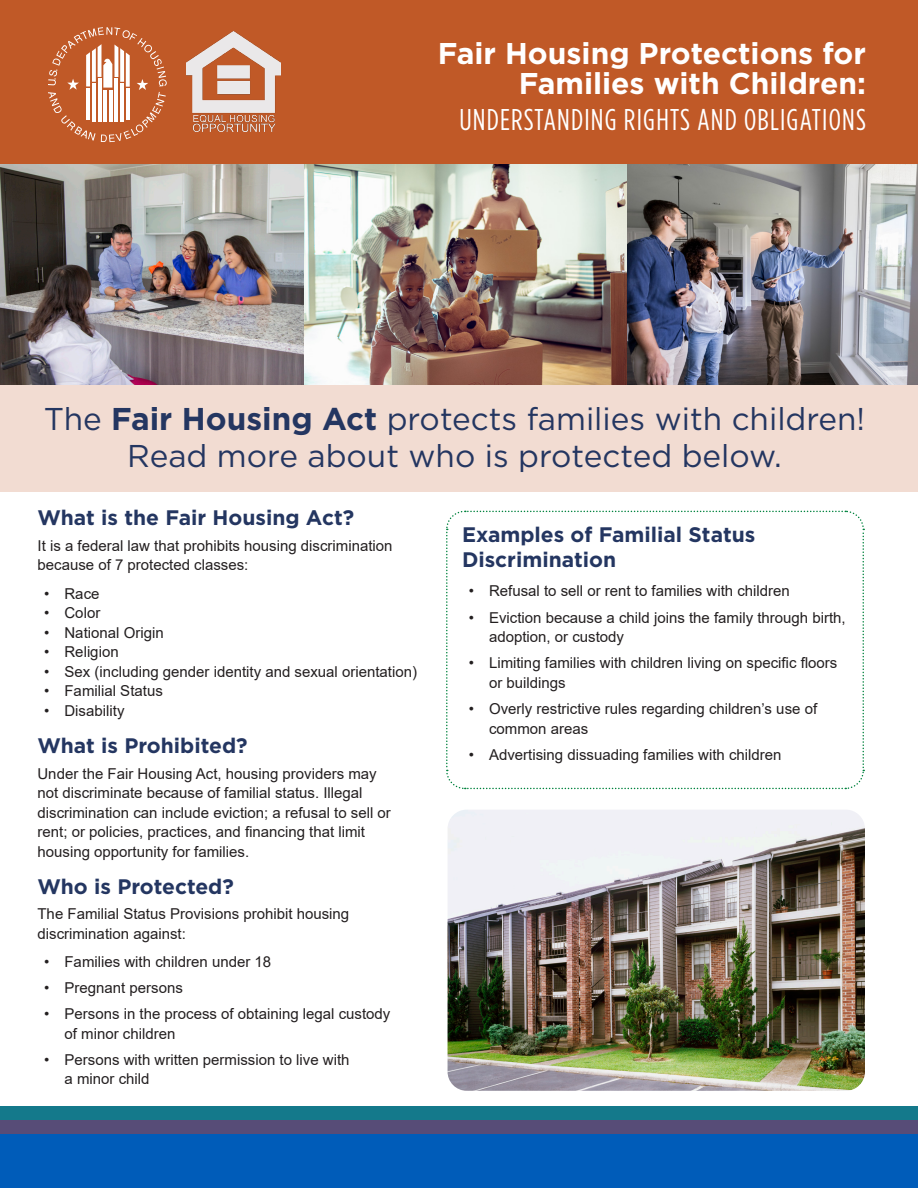
<style>
.page{position:relative;width:918px;height:1188px;background:#fff}
.page>*{position:absolute;margin:0;border:0;box-sizing:border-box;transform-origin:0 0}
.t1{font:31.5px/37.5px "Gotham";color:#243661;text-align:center}
.t2{font:700 30px/30px "Gotham";color:#fff;text-align:right}
.t3{font:condensed 30px "Gotham HTF";letter-spacing:.04em;color:#fff}
.t4{font:700 21px/25.2px "Gotham";color:#243661}
.t5{font:15px/19.5px "Arial";color:#231f20}
.s1{font-weight:700}
</style>
<div class="page">
<div style="left:0;top:164px;width:918px;height:328px;background:#f2dcd2"></div>
<svg style="left:446px;top:510px;width:419px;height:280px"></svg>
<div style="left:0;top:0;width:918px;height:164px;background:#c05927"></div>
<svg style="left:48px;top:27px;width:119px;height:115px"></svg>
<img style="left:187px;top:31px;width:94px;height:101px">
<div style="left:0;top:1106px;width:918px;height:82px;background:#005cb9"></div>
<div style="left:0;top:1106px;width:918px;height:14px;background:#14798b"></div>
<div style="left:0;top:1120px;width:918px;height:14px;background:#574c77"></div>
<img style="left:0;top:164px;width:305px;height:220px">
<img style="left:305px;top:164px;width:613px;height:221px">
<img style="left:448px;top:810px;width:417px;height:281px">
<h1 class="t2" style="left:438px;top:39px;width:430px">Fair Housing Protections for<br>Families with Children:</h1>
<h1 class="t3" style="left:459px;top:104px;width:408px">UNDERSTANDING RIGHTS AND OBLIGATIONS</h1>
<p class="t1" style="left:44px;top:399px;width:823px">The <span class="s1">Fair Housing Act</span> protects families with children!<br>Read more about who is protected below.</p>
<h2 class="t4" style="left:38px;top:505px;width:318px">What is the Fair Housing Act?</h2>
<p class="t5" style="left:38px;top:536px;width:357px">It is a federal law that prohibits housing discrimination because of 7 protected classes:</p>
<p class="t5" style="left:44px;top:584px;width:57px">• Race</p>
<p class="t5" style="left:44px;top:603px;width:58px">• Color</p>
<p class="t5" style="left:44px;top:623px;width:121px">• National Origin</p>
<p class="t5" style="left:44px;top:642px;width:76px">• Religion</p>
<p class="t5" style="left:44px;top:662px;width:374px">• Sex (including gender identity and sexual orientation)</p>
<p class="t5" style="left:44px;top:681px;width:120px">• Familial Status</p>
<p class="t5" style="left:44px;top:701px;width:82px">• Disability</p>
<h2 class="t4" style="left:38px;top:733px;width:212px">What is Prohibited?</h2>
<p class="t5" style="left:38px;top:764px;width:355px">Under the Fair Housing Act, housing providers may not discriminate because of familial status. Illegal discrimination can include eviction; a refusal to sell or rent; or policies, practices, and financing that limit housing opportunity for families.</p>
<h2 class="t4" style="left:38px;top:874px;width:198px">Who is Protected?</h2>
<p class="t5" style="left:38px;top:904px;width:313px">The Familial Status Provisions prohibit housing discrimination against:</p>
<p class="t5" style="left:44px;top:952px;width:228px">• Families with children under 18</p>
<p class="t5" style="left:44px;top:978px;width:140px">• Pregnant persons</p>
<p class="t5" style="left:64px;top:1004px;width:327px;text-indent:-20px">• Persons in the process of obtaining legal custody of minor children</p>
<p class="t5" style="left:64px;top:1050px;width:287px;text-indent:-20px">• Persons with written permission to live with a minor child</p>
<h2 class="t4" style="left:462px;top:522px;width:295px">Examples of Familial Status<br>Discrimination</h2>
<p class="t5" style="left:469px;top:581px;width:323px">• Refusal to sell or rent to families with children</p>
<p class="t5" style="left:489px;top:608px;width:358px;text-indent:-20px">• Eviction because a child joins the family through birth, adoption, or custody</p>
<p class="t5" style="left:489px;top:653px;width:350px;text-indent:-20px">• Limiting families with children living on specific floors or buildings</p>
<p class="t5" style="left:489px;top:699px;width:330px;text-indent:-20px">• Overly restrictive rules regarding children’s use of common areas</p>
<p class="t5" style="left:469px;top:745px;width:314px">• Advertising dissuading families with children</p>
</div>
